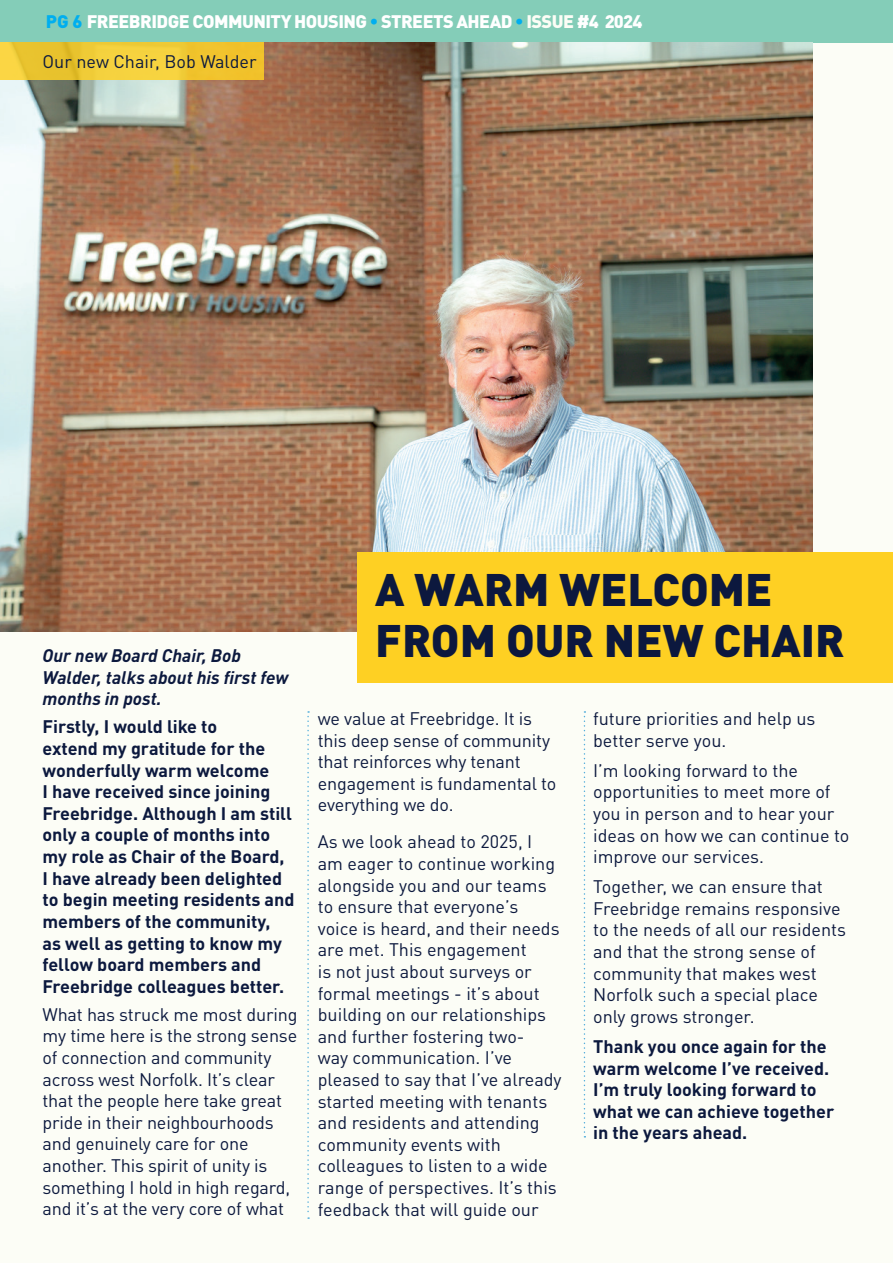
<style>
.page{position:relative;width:893px;height:1263px;background:#fff}
.page>*{position:absolute;margin:0;border:0;box-sizing:border-box;transform-origin:0 0}
.t1{font:900 45px/51px "DINOT";color:#0c183e}
.t2{font:18px/21.6px "DINOT";color:#0c193e}
.t3{font:700 18px/21.6px "DINOT";color:#0c193e}
.t4{font:italic 700 18px/21.6px "DINOT";color:#0c193e}
.t5{font:900 18px "DINOT";letter-spacing:-.03em;color:#fff}
.s1{color:#00aeef}
.s2{color:#fcfdf6}
</style>
<div class="page">
<div style="left:0;top:43px;width:893px;height:1220px;background:#fcfdf6"></div>
<div style="left:0;top:0;width:893px;height:43px;background:#84cdb8"></div>
<img style="left:0;top:43px;width:812px;height:588px">
<svg style="left:307px;top:711px;width:2px;height:508px"></svg>
<div style="left:357px;top:552px;width:536px;height:131px;background:#fed023"></div>
<svg style="left:584px;top:711px;width:1px;height:426px"></svg>
<div style="left:0;top:43px;width:264px;height:37px;background:linear-gradient(to right,#edcc39,#f3c730)"></div>
<p class="t5" style="left:46px;top:7px;width:598px"><span class="s1">PG 6</span> FREEBRIDGE COMMUNITY HOUSING <span class="s1">•</span> STREETS AHEAD <span class="s1">•</span> <span class="s2">ISSUE</span> #4 2024</p>
<p class="t2" style="left:43px;top:50px;width:216px">Our new Chair, Bob Walder</p>
<p class="t4" style="left:43px;top:644px;width:247px">Our new Board Chair, Bob<br>Walder, talks about his first few months in post.</p>
<p class="t3" style="left:43px;top:715px;width:254px">Firstly, I would like to<br>extend my gratitude for the wonderfully warm welcome<br>I have received since joining<br>Freebridge. Although I am still only a couple of months into my role as Chair of the Board,<br>I have already been delighted to begin meeting residents and members of the community,<br>as well as getting to know my fellow board members and<br>Freebridge colleagues better.</p>
<p class="t2" style="left:43px;top:1002px;width:257px">What has struck me most during my time here is the strong sense of connection and community across west Norfolk. It’s clear that the people here take great pride in their neighbourhoods and genuinely care for one another. This spirit of unity is something I hold in high regard, and it’s at the very core of what</p>
<p class="t1" style="left:375px;top:562px;width:471px">A WARM WELCOME<br>FROM OUR NEW CHAIR</p>
<p class="t2" style="left:318px;top:706px;width:240px">we value at Freebridge. It is this deep sense of community that reinforces why tenant engagement is fundamental to everything we do.</p>
<p class="t2" style="left:318px;top:830px;width:245px">As we look ahead to 2025, I am eager to continue working alongside you and our teams to ensure that everyone’s voice is heard, and their needs are met. This engagement<br>is not just about surveys or formal meetings - it’s about building on our relationships and further fostering two-<br>way communication. I’ve pleased to say that I’ve already started meeting with tenants and residents and attending community events with colleagues to listen to a wide range of perspectives. It’s this feedback that will guide our</p>
<p class="t2" style="left:593px;top:706px;width:224px">future priorities and help us better serve you.</p>
<p class="t2" style="left:593px;top:758px;width:258px">I’m looking forward to the opportunities to meet more of you in person and to hear your ideas on how we can continue to improve our services.</p>
<p class="t2" style="left:593px;top:875px;width:254px">Together, we can ensure that<br>Freebridge remains responsive to the needs of all our residents and that the strong sense of community that makes west<br>Norfolk such a special place only grows stronger.</p>
<p class="t3" style="left:593px;top:1034px;width:243px">Thank you once again for the warm welcome I’ve received.<br>I’m truly looking forward to what we can achieve together in the years ahead.</p>
</div>
